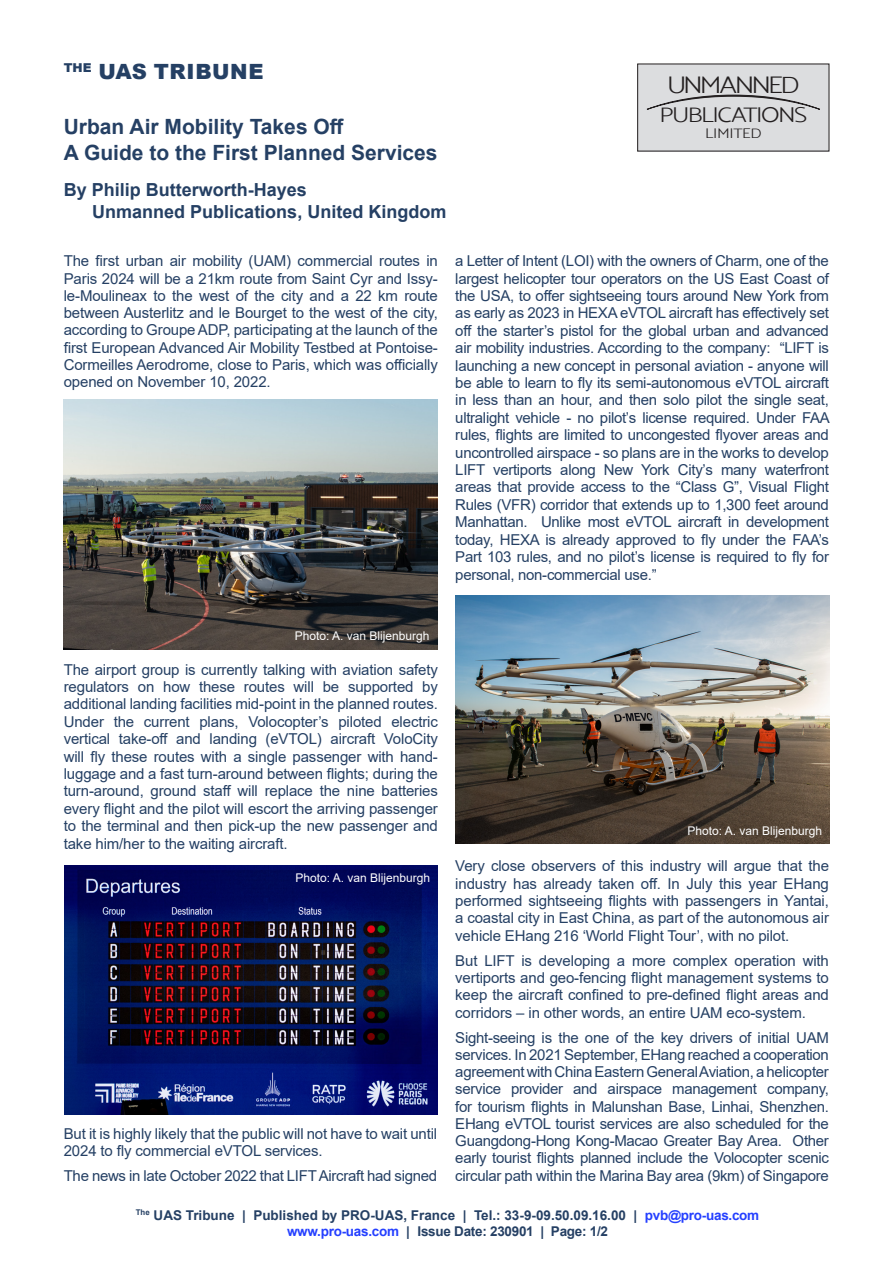
<style>
.page{position:relative;width:893px;height:1263px;background:#fff}
.page>*{position:absolute;margin:0;border:0;box-sizing:border-box;transform-origin:0 0}
.t1{font:24px "Mosk Light 300";letter-spacing:-.1em;color:#231f20;scale:1.2 1}
.t2{font:21.45px "Mosk Light 300";letter-spacing:-.06em;color:#231f20;scale:1.2 1}
.t3{font:700 21px "Arial";color:#254064}
.t4{font:900 21px "Arial";letter-spacing:.025em;color:#254064}
.t5{font:700 18px "Arial";color:#254064}
.t6{font:15px/17.4px "Arial";letter-spacing:-.01em;color:#254064;text-align:justify}
.t7{font:13.95px "Mosk Light 300";letter-spacing:-.02em;color:#231f20;scale:1.2 1}
.t8{font:700 13.5px "Arial";color:#254064}
.t9{font:700 13.5px "Arial";letter-spacing:-.02em;color:#254064}
.t10{font:12px "Arial";color:#fff}
.s1{color:#2540ff}
</style>
<div class="page">
<div style="left:638px;top:64px;width:191px;height:87px;background:#dcdddf"></div>
<svg style="left:646px;top:95px;width:174px;height:15px"></svg>
<img style="left:64px;top:400px;width:373px;height:249px">
<img style="left:455px;top:595px;width:374px;height:249px">
<img style="left:64px;top:865px;width:374px;height:249px">
<p class="t4" style="left:64px;top:56px;width:201px"><sup>THE</sup> UAS TRIBUNE</p>
<p class="t3" style="left:64px;top:112px;width:282px">Urban Air Mobility Takes Off</p>
<p class="t3" style="left:64px;top:137px;width:375px">A Guide to the First Planned Services</p>
<p class="t5" style="left:64px;top:177px;width:245px">By Philip Butterworth-Hayes</p>
<p class="t5" style="left:92px;top:199px;width:356px">Unmanned Publications, United Kingdom</p>
<p class="t1" style="left:667px;top:71px;width:112px">UNMANNED</p>
<p class="t2" style="left:659px;top:102px;width:125px">PUBLICATIONS</p>
<p class="t7" style="left:705px;top:126px;width:48px">LIMITED</p>
<p class="t6" style="left:64px;top:252px;width:376px">The first urban air mobility (UAM) commercial routes in Paris 2024 will be a 21km route from Saint Cyr and Issy&shy;le-Moulineax to the west of the city and a 22 km route between Austerlitz and le Bourget to the west of the city, according to Groupe ADP, participating at the launch of the first European Advanced Air Mobility Testbed at Pontoise-Cormeilles Aerodrome, close to Paris, which was officially opened on November 10, 2022.</p>
<p class="t6" style="left:455px;top:252px;width:376px">a Letter of Intent (LOI) with the owners of Charm, one of the largest helicopter tour operators on the US East Coast of the USA, to offer sightseeing tours around New York from as early as 2023 in HEXA eVTOL aircraft has effectively set off the starter’s pistol for the global urban and advanced air mobility industries. According to the company: “LIFT is launching a new concept in personal aviation - anyone will be able to learn to fly its semi-autonomous eVTOL aircraft in less than an hour, and then solo pilot the single seat, ultralight vehicle - no pilot’s license required. Under FAA rules, flights are limited to uncongested flyover areas and uncontrolled airspace - so plans are in the works to develop LIFT vertiports along New York City’s many waterfront areas that provide access to the “Class G”, Visual Flight Rules (VFR) corridor that extends up to 1,300 feet around Manhattan. Unlike most eVTOL aircraft in development today, HEXA is already approved to fly under the FAA’s Part 103 rules, and no pilot’s license is required to fly for personal, non-commercial use.”</p>
<p class="t10" style="left:295px;top:628px;width:136px">Photo: A. van Blijenburgh</p>
<p class="t6" style="left:64px;top:660px;width:376px">The airport group is currently talking with aviation safety regulators on how these routes will be supported by additional landing facilities mid-point in the planned routes.<br>Under the current plans, Volocopter’s piloted electric vertical take-off and landing (eVTOL) aircraft VoloCity will fly these routes with a single passenger with hand&shy;luggage and a fast turn-around between flights; during the turn-around, ground staff will replace the nine batteries every flight and the pilot will escort the arriving passenger to the terminal and then pick-up the new passenger and take him/her to the waiting aircraft.</p>
<p class="t10" style="left:296px;top:870px;width:136px">Photo: A. van Blijenburgh</p>
<p class="t6" style="left:64px;top:1125px;width:375px">But it is highly likely that the public will not have to wait until<br>2024 to fly commercial eVTOL services.</p>
<p class="t6" style="left:64px;top:1167px;width:375px">The news in late October 2022 that LIFT Aircraft had signed</p>
<p class="t10" style="left:687px;top:822px;width:136px">Photo: A. van Blijenburgh</p>
<p class="t6" style="left:455px;top:857px;width:375px">Very close observers of this industry will argue that the industry has already taken off. In July this year EHang performed sightseeing flights with passengers in Yantai, a coastal city in East China, as part of the autonomous air vehicle EHang 216 ‘World Flight Tour’, with no pilot.</p>
<p class="t6" style="left:455px;top:952px;width:375px">But LIFT is developing a more complex operation with vertiports and geo-fencing flight management systems to keep the aircraft confined to pre-defined flight areas and corridors – in other words, an entire UAM eco-system.</p>
<p class="t6" style="left:455px;top:1029px;width:375px">Sight-seeing is the one of the key drivers of initial UAM services. In 2021 September, EHang reached a cooperation agreement with China Eastern General Aviation, a helicopter service provider and airspace management company, for tourism flights in Malunshan Base, Linhai, Shenzhen.<br>EHang eVTOL tourist services are also scheduled for the Guangdong-Hong Kong-Macao Greater Bay Area. Other early tourist flights planned include the Volocopter scenic circular path within the Marina Bay area (9km) of Singapore</p>
<p class="t8" style="left:136px;top:1205px;width:625px"><sup>The</sup> UAS Tribune | Published by PRO-UAS, France | Tel.: 33-9-09.50.09.16.00 | <span class="s1">pvb@pro-uas.com</span></p>
<p class="t9" style="left:287px;top:1221px;width:323px"><span class="s1">www.pro-uas.com</span> | Issue Date: 230901 | Page: 1/2</p>
</div>
